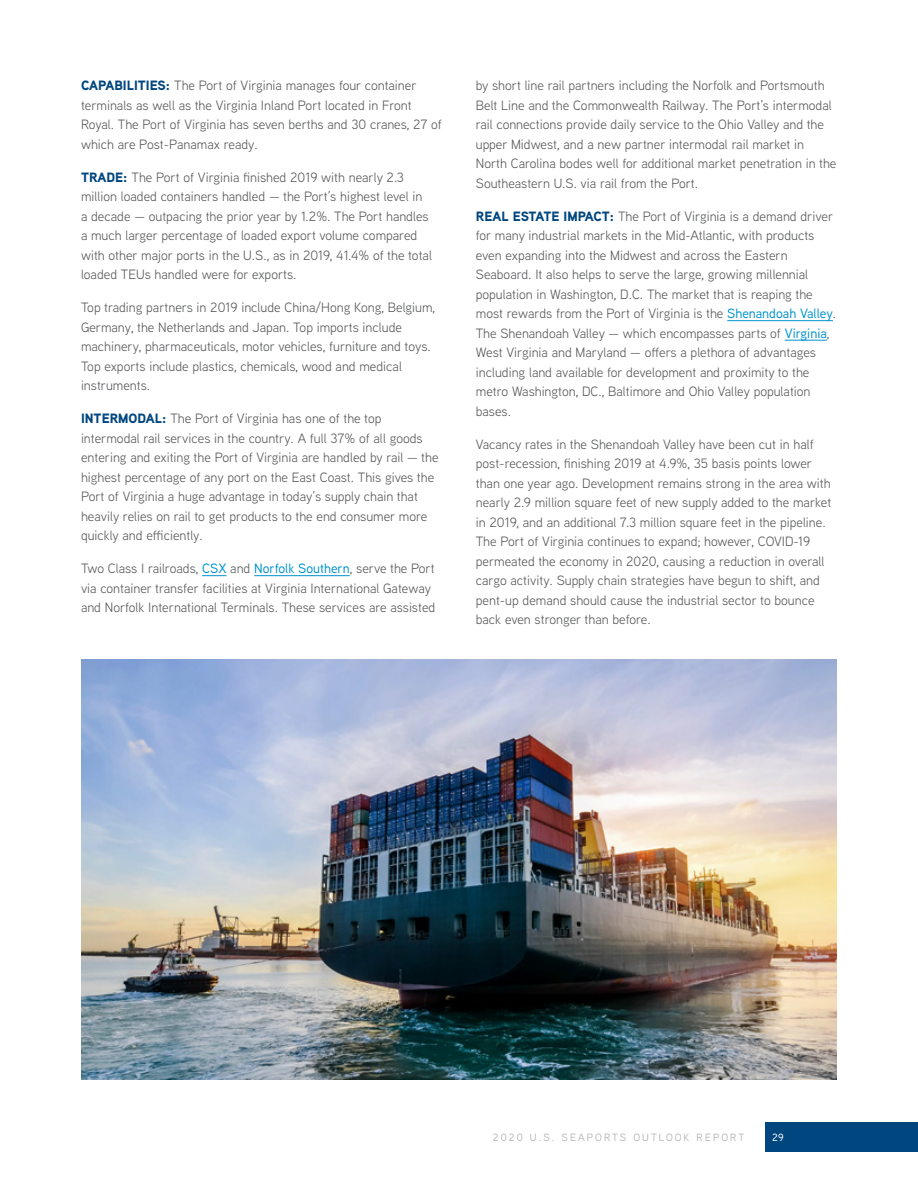
<style>
.page{position:relative;width:918px;height:1188px;background:#fff}
.page>*{position:absolute;margin:0;border:0;box-sizing:border-box;transform-origin:0 0}
.t1{font:13.5px/19.5px "Aaux Next";color:#58595b}
.t2{font:10.5px "Aaux Next";letter-spacing:.2em;color:#a7a9ac}
.t3{font:500 10.5px "Aaux Next";color:#fff}
.s1{font-weight:900;color:#00467f}
.s2{font-weight:500;color:#0093d0}
</style>
<div class="page">
<img style="left:81px;top:660px;width:756px;height:420px">
<svg style="left:202px;top:575px;width:25px;height:1px"></svg>
<hr style="left:254px;top:575px;width:96px;height:1px;background:#0093d0">
<hr style="left:727px;top:320px;width:106px;height:1px;background:#0093d0">
<hr style="left:785px;top:340px;width:42px;height:1px;background:#0093d0">
<div style="left:766px;top:1123px;width:152px;height:29px;background:#00467f"></div>
<p class="t1" style="left:81px;top:76px;width:362px"><span class="s1">CAPABILITIES:</span> The Port of Virginia manages four container terminals as well as the Virginia Inland Port located in Front Royal. The Port of Virginia has seven berths and 30 cranes, 27 of which are Post-Panamax ready.</p>
<p class="t1" style="left:81px;top:167px;width:352px"><span class="s1">TRADE:</span> The Port of Virginia finished 2019 with nearly 2.3 million loaded containers handled — the Port’s highest level in a decade — outpacing the prior year by 1.2%. The Port handles a much larger percentage of loaded export volume compared with other major ports in the U.S., as in 2019, 41.4% of the total loaded TEUs handled were for exports.</p>
<p class="t1" style="left:81px;top:297px;width:356px">Top trading partners in 2019 include China/Hong Kong, Belgium, Germany, the Netherlands and Japan. Top imports include machinery, pharmaceuticals, motor vehicles, furniture and toys.<br>Top exports include plastics, chemicals, wood and medical instruments.</p>
<p class="t1" style="left:81px;top:408px;width:359px"><span class="s1">INTERMODAL:</span> The Port of Virginia has one of the top intermodal rail services in the country. A full 37% of all goods entering and exiting the Port of Virginia are handled by rail — the highest percentage of any port on the East Coast. This gives the Port of Virginia a huge advantage in today’s supply chain that heavily relies on rail to get products to the end consumer more quickly and efficiently.</p>
<p class="t1" style="left:81px;top:558px;width:356px">Two Class I railroads, <span class="s2">CSX</span> and <span class="s2">Norfolk Southern</span>, serve the Port via container transfer facilities at Virginia International Gateway and Norfolk International Terminals. These services are assisted</p>
<p class="t1" style="left:476px;top:76px;width:362px">by short line rail partners including the Norfolk and Portsmouth Belt Line and the Commonwealth Railway. The Port’s intermodal rail connections provide daily service to the Ohio Valley and the upper Midwest, and a new partner intermodal rail market in North Carolina bodes well for additional market penetration in the Southeastern U.S. via rail from the Port.</p>
<p class="t1" style="left:476px;top:206px;width:362px"><span class="s1">REAL ESTATE IMPACT:</span> The Port of Virginia is a demand driver for many industrial markets in the Mid-Atlantic, with products even expanding into the Midwest and across the Eastern Seaboard. It also helps to serve the large, growing millennial population in Washington, D.C. The market that is reaping the most rewards from the Port of Virginia is the <span class="s2">Shenandoah Valley</span>.<br>The Shenandoah Valley — which encompasses parts of <span class="s2">Virginia</span>, West Virginia and Maryland — offers a plethora of advantages including land available for development and proximity to the metro Washington, DC., Baltimore and Ohio Valley population bases.</p>
<p class="t1" style="left:476px;top:434px;width:357px">Vacancy rates in the Shenandoah Valley have been cut in half post-recession, finishing 2019 at 4.9%, 35 basis points lower than one year ago. Development remains strong in the area with nearly 2.9 million square feet of new supply added to the market in 2019, and an additional 7.3 million square feet in the pipeline.<br>The Port of Virginia continues to expand; however, COVID-19 permeated the economy in 2020, causing a reduction in overall cargo activity. Supply chain strategies have begun to shift, and pent-up demand should cause the industrial sector to bounce back even stronger than before.</p>
<p class="t2" style="left:493px;top:1130px;width:253px">2020 U.S. SEAPORTS OUTLOOK REPORT</p>
<p class="t3" style="left:772px;top:1130px;width:13px">29</p>
</div>
